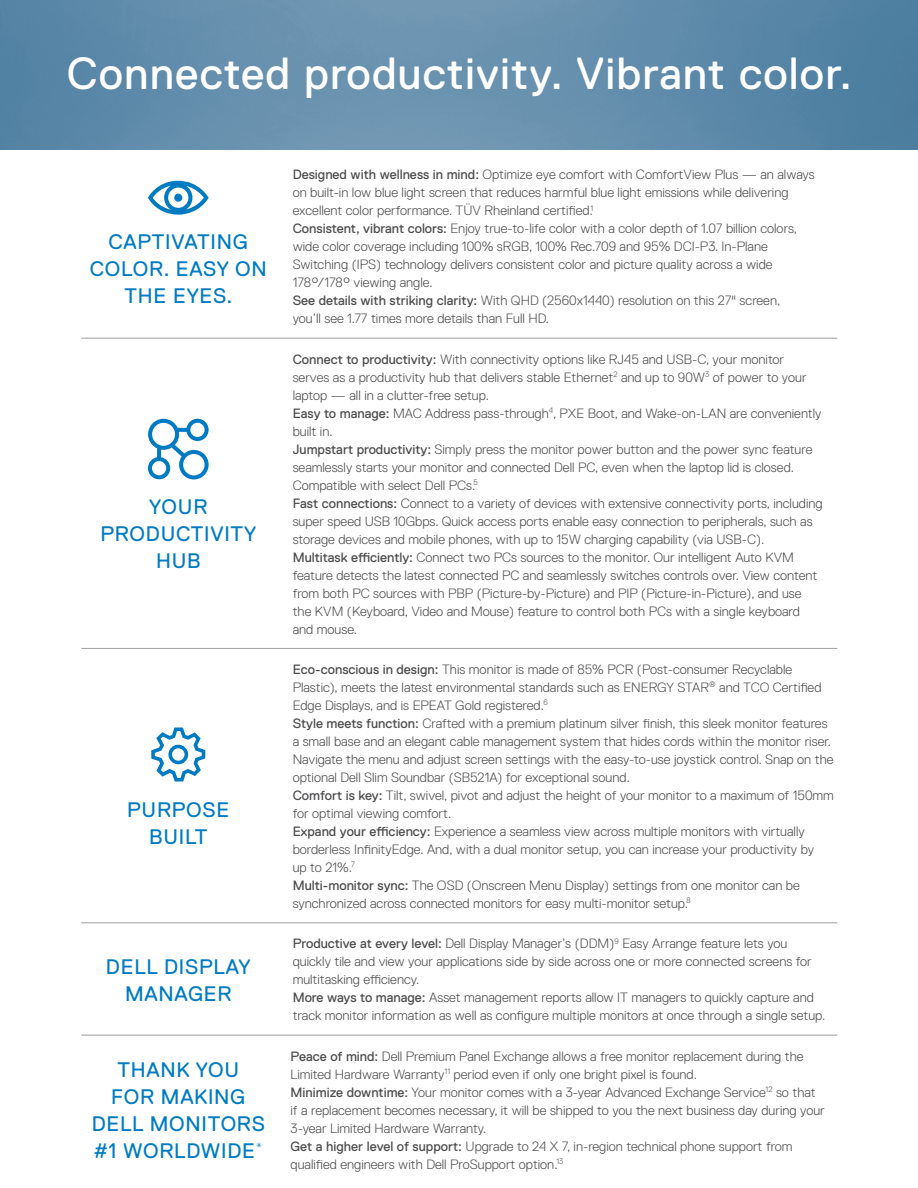
<style>
.page{position:relative;width:918px;height:1188px;background:#fff}
.page>*{position:absolute;margin:0;border:0;box-sizing:border-box;transform-origin:0 0}
.t1{font:45px "Dell Replica";letter-spacing:.025em;color:#fff}
.t2{font:21px/27px "Dell Replica";letter-spacing:.035em;color:#007bc3;text-align:center}
.t3{font:300 13.5px/18px "Dell Replica";color:#4d4d4f}
.s1{font-weight:400}
</style>
<div class="page">
<svg style="left:148px;top:419px;width:61px;height:60px"></svg>
<svg style="left:148px;top:181px;width:61px;height:34px"></svg>
<svg style="left:151px;top:728px;width:54px;height:54px"></svg>
<hr style="left:81px;top:338px;width:756px;height:1px;background:#a7a9ac">
<hr style="left:81px;top:648px;width:756px;height:1px;background:#a7a9ac">
<hr style="left:81px;top:922px;width:756px;height:1px;background:#a7a9ac">
<hr style="left:81px;top:1035px;width:756px;height:1px;background:#a7a9ac">
<img style="left:0;top:0;width:918px;height:150px">
<p class="t1" style="left:67px;top:49px;width:787px">Connected productivity. Vibrant color.</p>
<p class="t2" style="left:90px;top:228px;width:179px">CAPTIVATING<br>COLOR. EASY ON<br>THE EYES.</p>
<p class="t2" style="left:100px;top:493px;width:157px">YOUR<br>PRODUCTIVITY<br>HUB</p>
<p class="t2" style="left:127px;top:796px;width:104px">PURPOSE<br>BUILT</p>
<p class="t2" style="left:106px;top:953px;width:146px">DELL DISPLAY<br>MANAGER</p>
<p class="t2" style="left:92px;top:1056px;width:175px">THANK YOU<br>FOR MAKING<br>DELL MONITORS #1 WORLDWIDE<sup>*</sup></p>
<p class="t3" style="left:293px;top:166px;width:524px"><span class="s1">Designed with wellness in mind:</span> Optimize eye comfort with ComfortView Plus — an always on built-in low blue light screen that reduces harmful blue light emissions while delivering excellent color performance. TÜV Rheinland certified.<sup>1</sup></p>
<p class="t3" style="left:293px;top:220px;width:506px"><span class="s1">Consistent, vibrant colors:</span> Enjoy true-to-life color with a color depth of 1.07 billion colors, wide color coverage including 100% sRGB, 100% Rec.709 and 95% DCI-P3. In-Plane Switching (IPS) technology delivers consistent color and picture quality across a wide 178°/178° viewing angle.</p>
<p class="t3" style="left:293px;top:292px;width:489px"><span class="s1">See details with striking clarity:</span> With QHD (2560x1440) resolution on this 27" screen, you’ll see 1.77 times more details than Full HD.</p>
<p class="t3" style="left:293px;top:350px;width:515px"><span class="s1">Connect to productivity:</span> With connectivity options like RJ45 and USB-C, your monitor serves as a productivity hub that delivers stable Ethernet<sup>2</sup> and up to 90W<sup>3</sup> of power to your laptop — all in a clutter-free setup.</p>
<p class="t3" style="left:293px;top:404px;width:530px"><span class="s1">Easy to manage:</span> MAC Address pass-through<sup>4</sup>, PXE Boot, and Wake-on-LAN are conveniently built in.</p>
<p class="t3" style="left:293px;top:440px;width:521px"><span class="s1">Jumpstart productivity:</span> Simply press the monitor power button and the power sync feature seamlessly starts your monitor and connected Dell PC, even when the laptop lid is closed.<br>Compatible with select Dell PCs.<sup>5</sup></p>
<p class="t3" style="left:293px;top:494px;width:532px"><span class="s1">Fast connections:</span> Connect to a variety of devices with extensive connectivity ports, including super speed USB 10Gbps. Quick access ports enable easy connection to peripherals, such as storage devices and mobile phones, with up to 15W charging capability (via USB-C).</p>
<p class="t3" style="left:293px;top:548px;width:526px"><span class="s1">Multitask efficiently:</span> Connect two PCs sources to the monitor. Our intelligent Auto KVM feature detects the latest connected PC and seamlessly switches controls over. View content from both PC sources with PBP (Picture-by-Picture) and PIP (Picture-in-Picture), and use the KVM (Keyboard, Video and Mouse) feature to control both PCs with a single keyboard and mouse.</p>
<p class="t3" style="left:293px;top:660px;width:530px"><span class="s1">Eco-conscious in design:</span> This monitor is made of 85% PCR (Post-consumer Recyclable<br>Plastic), meets the latest environmental standards such as ENERGY STAR<sup>®</sup> and TCO Certified<br>Edge Displays, and is EPEAT Gold registered.<sup>6</sup></p>
<p class="t3" style="left:293px;top:714px;width:542px"><span class="s1">Style meets function:</span> Crafted with a premium platinum silver finish, this sleek monitor features a small base and an elegant cable management system that hides cords within the monitor riser.<br>Navigate the menu and adjust screen settings with the easy-to-use joystick control. Snap on the optional Dell Slim Soundbar (SB521A) for exceptional sound.</p>
<p class="t3" style="left:293px;top:786px;width:543px"><span class="s1">Comfort is key:</span> Tilt, swivel, pivot and adjust the height of your monitor to a maximum of 150mm for optimal viewing comfort.</p>
<p class="t3" style="left:293px;top:822px;width:523px"><span class="s1">Expand your efficiency:</span> Experience a seamless view across multiple monitors with virtually borderless InfinityEdge. And, with a dual monitor setup, you can increase your productivity by up to 21%.<sup>7</sup></p>
<p class="t3" style="left:293px;top:876px;width:509px"><span class="s1">Multi-monitor sync:</span> The OSD (Onscreen Menu Display) settings from one monitor can be synchronized across connected monitors for easy multi-monitor setup.<sup>8</sup></p>
<p class="t3" style="left:293px;top:935px;width:521px"><span class="s1">Productive at every level:</span> Dell Display Manager’s (DDM)<sup>9</sup> Easy Arrange feature lets you quickly tile and view your applications side by side across one or more connected screens for multitasking efficiency.</p>
<p class="t3" style="left:293px;top:989px;width:534px"><span class="s1">More ways to manage:</span> Asset management reports allow IT managers to quickly capture and track monitor information as well as configure multiple monitors at once through a single setup.</p>
<p class="t3" style="left:291px;top:1047px;width:515px"><span class="s1">Peace of mind:</span> Dell Premium Panel Exchange allows a free monitor replacement during the<br>Limited Hardware Warranty<sup>11</sup> period even if only one bright pixel is found.</p>
<p class="t3" style="left:291px;top:1083px;width:536px"><span class="s1">Minimize downtime:</span> Your monitor comes with a 3-year Advanced Exchange Service<sup>12</sup> so that if a replacement becomes necessary, it will be shipped to you the next business day during your<br>3-year Limited Hardware Warranty.</p>
<p class="t3" style="left:291px;top:1137px;width:504px"><span class="s1">Get a higher level of support:</span> Upgrade to 24 X 7, in-region technical phone support from qualified engineers with Dell ProSupport option.<sup>13</sup></p>
</div>
